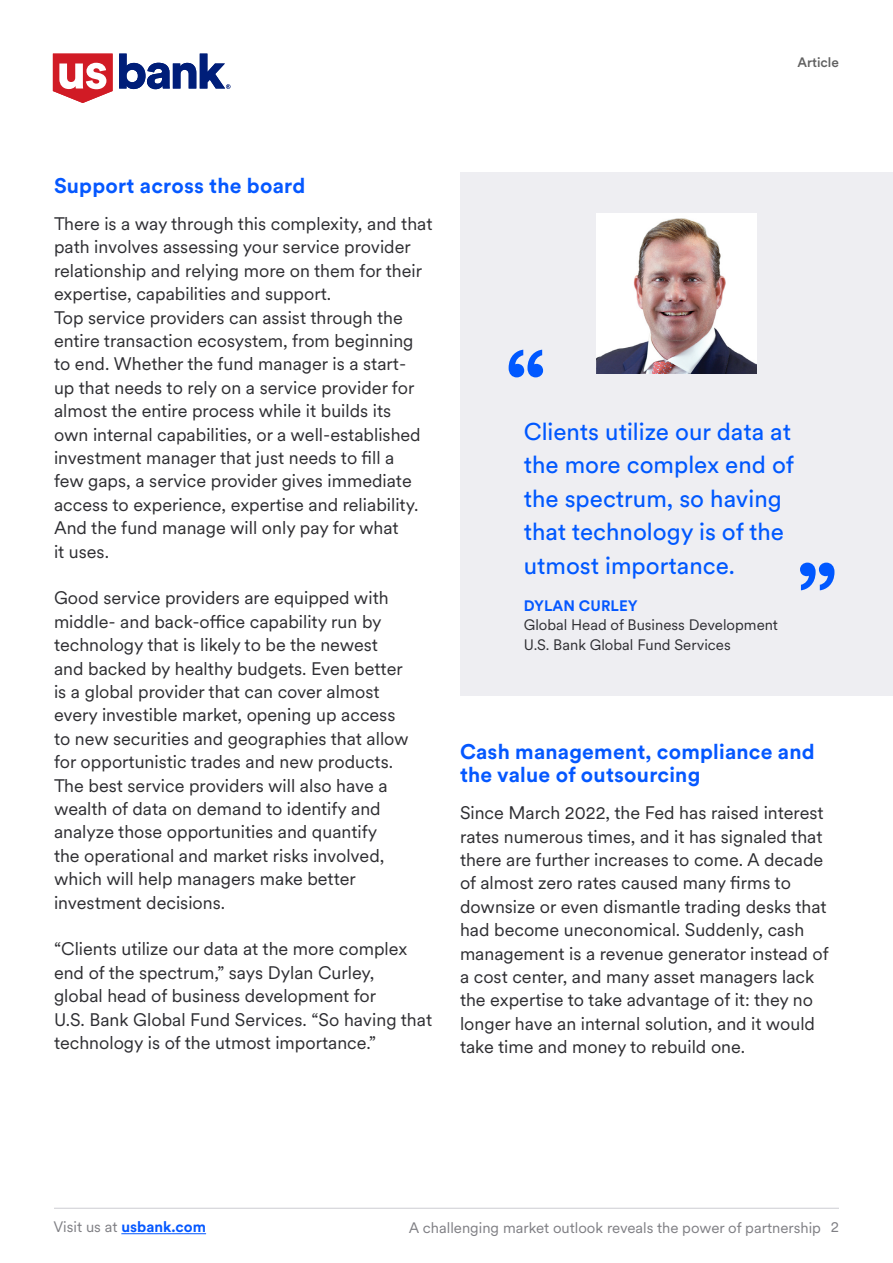
<style>
.page{position:relative;width:893px;height:1263px;background:#fff}
.page>*{position:absolute;margin:0;border:0;box-sizing:border-box;transform-origin:0 0}
.t1{font:500 102px "U.S.Bank Circular";color:#0058ff}
.t2{font:24px/33.6px "U.S.Bank Circular";color:#0058ff}
.t3{font:700 21px/23.4px "U.S.Bank Circular";letter-spacing:.01em;color:#0558ff}
.t4{font:18px/23.4px "U.S.Bank Circular";color:#2e2e32}
.t5{font:15px/19.5px "U.S.Bank Circular";color:#2e2e32}
.t6{font:15px "U.S.Bank Circular";color:#7f7f84}
.t7{font:700 15px "U.S.Bank Circular";letter-spacing:.005em;color:#0558ff}
.t8{font:500 13.5px "U.S.Bank Circular";color:#616161}
.s1{font-weight:400;color:#7f7f84}
</style>
<div class="page">
<hr style="left:54px;top:1208px;width:785px;height:1px;background:#ccccd2">
<hr style="left:121px;top:1233px;width:85px;height:1px;background:#0558ff">
<svg style="left:119px;top:54px;width:111px;height:35px"></svg>
<svg style="left:53px;top:54px;width:60px;height:49px"></svg>
<div style="left:460px;top:172px;width:433px;height:524px;background:#eeeef2"></div>
<img style="left:596px;top:213px;width:161px;height:161px">
<p class="t8" style="left:797px;top:53px;width:43px">Article</p>
<p class="t3" style="left:54px;top:173px;width:253px">Support across the board</p>
<p class="t4" style="left:54px;top:211px;width:380px">There is a way through this complexity, and that path involves assessing your service provider relationship and relying more on them for their expertise, capabilities and support.<br>Top service providers can assist through the entire transaction ecosystem, from beginning to end. Whether the fund manager is a start-<br>up that needs to rely on a service provider for almost the entire process while it builds its<br>own internal capabilities, or a well-established investment manager that just needs to fill a<br>few gaps, a service provider gives immediate access to experience, expertise and reliability.<br>And the fund manage will only pay for what<br>it uses.</p>
<p class="t4" style="left:54px;top:586px;width:356px">Good service providers are equipped with middle- and back-office capability run by technology that is likely to be the newest and backed by healthy budgets. Even better is a global provider that can cover almost every investible market, opening up access to new securities and geographies that allow for opportunistic trades and new products.<br>The best service providers will also have a wealth of data on demand to identify and analyze those opportunities and quantify<br>the operational and market risks involved, which will help managers make better investment decisions.</p>
<p class="t4" style="left:54px;top:937px;width:380px">“Clients utilize our data at the more complex end of the spectrum,” says Dylan Curley,<br>global head of business development for<br>U.S. Bank Global Fund Services. “So having that technology is of the utmost importance.”</p>
<h1 class="t1" style="left:504px;top:318px;width:45px">“</h1>
<h2 class="t2" style="left:524px;top:413px;width:272px">Clients utilize our data at the more complex end of the spectrum, so having that technology is of the utmost importance.</h2>
<p class="t7" style="left:524px;top:595px;width:115px">DYLAN CURLEY</p>
<p class="t5" style="left:524px;top:614px;width:256px">Global Head of Business Development<br>U.S. Bank Global Fund Services</p>
<h1 class="t1" style="left:839px;top:622px;width:45px;rotate:-180deg">“</h1>
<p class="t3" style="left:460px;top:739px;width:356px">Cash management, compliance and the value of outsourcing</p>
<p class="t4" style="left:460px;top:800px;width:370px">Since March 2022, the Fed has raised interest rates numerous times, and it has signaled that there are further increases to come. A decade of almost zero rates caused many firms to downsize or even dismantle trading desks that had become uneconomical. Suddenly, cash management is a revenue generator instead of a cost center, and many asset managers lack the expertise to take advantage of it: they no longer have an internal solution, and it would take time and money to rebuild one.</p>
<p class="t7" style="left:53px;top:1216px;width:154px"><span class="s1">Visit us at</span> usbank.com</p>
<p class="t6" style="left:409px;top:1217px;width:431px">A challenging market outlook reveals the power of partnership 2</p>
</div>
